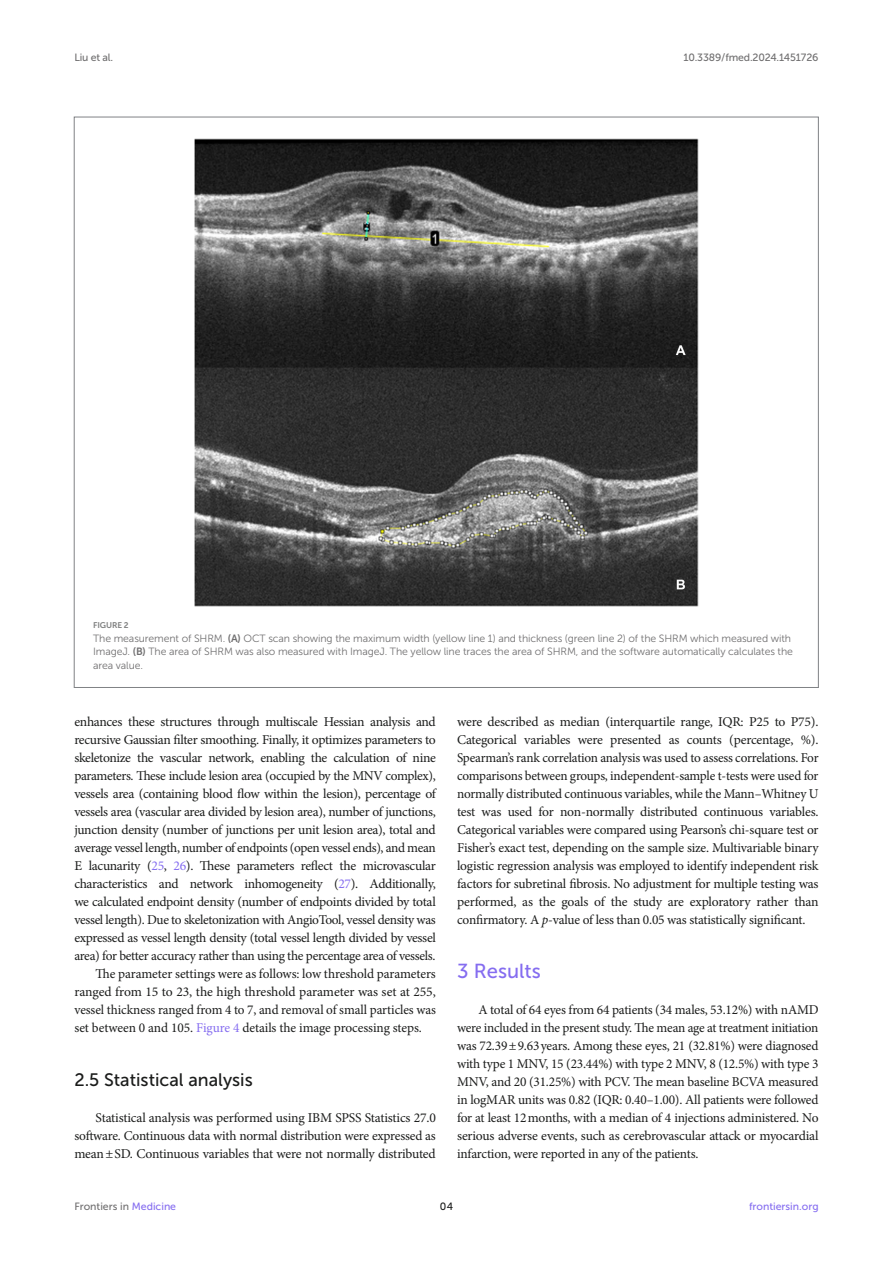
<style>
.page{position:relative;width:893px;height:1263px;background:#fff}
.page>*{position:absolute;margin:0;border:0;box-sizing:border-box;transform-origin:0 0}
.HEAD_1{font:20.25px "Museo Sans 500";color:#856df0}
.HEAD_2{font:18px "Museo Sans 500";color:#1b1c1b}
.TEXT{font:13.5px/18px "Minion Pro";letter-spacing:-.015em;color:#1b1c1b;text-align:justify}
.FIG_LEG{font:10.5px/13.5px "Museo Sans 300";letter-spacing:-.01em;color:#706f70}
.t1{font:10.5px "Museo Sans 500";letter-spacing:-.015em;color:#706f70}
.t2{font:10.5px "Museo Sans 500";color:#856df0}
.t3{font:10.5px "Museo Sans 500";color:#1b1c1b}
.FIG_HD{font:8.25px "Museo Sans 700";letter-spacing:-.01em;color:#7e7f7f}
.s1{font-family:"Museo Sans 700"}
.s2{color:#856df0}
.s3{font-style:italic}
</style>
<div class="page">
<img style="left:194px;top:138px;width:505px;height:469px">
<p class="t1" style="left:74px;top:51px;width:40px">Liu et al.</p>
<p class="t1" style="left:683px;top:51px;width:137px">10.3389/fmed.2024.1451726</p>
<p class="FIG_HD" style="left:93px;top:621px;width:37px">FIGURE 2</p>
<p class="FIG_LEG" style="left:93px;top:631px;width:701px">The measurement of SHRM. <span class="s1">(A)</span> OCT scan showing the maximum width (yellow line 1) and thickness (green line 2) of the SHRM which measured with<br>ImageJ. <span class="s1">(B)</span> The area of SHRM was also measured with ImageJ. The yellow line traces the area of SHRM, and the software automatically calculates the area value.</p>
<p class="TEXT" style="left:74px;top:713px;width:363px">enhances these structures through multiscale Hessian analysis and recursive Gaussian filter smoothing. Finally, it optimizes parameters to skeletonize the vascular network, enabling the calculation of nine parameters. These include lesion area (occupied by the MNV complex), vessels area (containing blood flow within the lesion), percentage of vessels area (vascular area divided by lesion area), number of junctions, junction density (number of junctions per unit lesion area), total and average vessel length, number of endpoints (open vessel ends), and mean E lacunarity (<span class="s2">25</span>, <span class="s2">26</span>). These parameters reflect the microvascular characteristics and network inhomogeneity (<span class="s2">27</span>). Additionally, we calculated endpoint density (number of endpoints divided by total vessel length). Due to skeletonization with AngioTool, vessel density was expressed as vessel length density (total vessel length divided by vessel area) for better accuracy rather than using the percentage area of vessels.</p>
<p class="TEXT" style="left:74px;top:965px;width:363px;text-indent:21px">The parameter settings were as follows: low threshold parameters ranged from 15 to 23, the high threshold parameter was set at 255, vessel thickness ranged from 4 to 7, and removal of small particles was set between 0 and 105. <span class="s2">Figure 4</span> details the image processing steps.</p>
<p class="HEAD_2" style="left:74px;top:1070px;width:180px">2.5 Statistical analysis</p>
<p class="TEXT" style="left:74px;top:1109px;width:363px;text-indent:21px">Statistical analysis was performed using IBM SPSS Statistics 27.0 software. Continuous data with normal distribution were expressed as mean±SD. Continuous variables that were not normally distributed</p>
<p class="TEXT" style="left:457px;top:713px;width:363px">were described as median (interquartile range, IQR: P25 to P75).<br>Categorical variables were presented as counts (percentage, %).<br>Spearman’s rank correlation analysis was used to assess correlations. For comparisons between groups, independent-sample t-tests were used for normally distributed continuous variables, while the Mann–Whitney U test was used for non-normally distributed continuous variables.<br>Categorical variables were compared using Pearson’s chi-square test or Fisher’s exact test, depending on the sample size. Multivariable binary logistic regression analysis was employed to identify independent risk factors for subretinal fibrosis. No adjustment for multiple testing was performed, as the goals of the study are exploratory rather than confirmatory. A <span class="s3">p</span>-value of less than 0.05 was statistically significant.</p>
<p class="HEAD_1" style="left:457px;top:960px;width:85px">3 Results</p>
<p class="TEXT" style="left:457px;top:1001px;width:363px;text-indent:21px">A total of 64 eyes from 64 patients (34 males, 53.12%) with nAMD were included in the present study. The mean age at treatment initiation was 72.39±9.63years. Among these eyes, 21 (32.81%) were diagnosed with type 1 MNV, 15 (23.44%) with type 2 MNV, 8 (12.5%) with type 3<br>MNV, and 20 (31.25%) with PCV. The mean baseline BCVA measured in logMAR units was 0.82 (IQR: 0.40–1.00). All patients were followed for at least 12months, with a median of 4 injections administered. No serious adverse events, such as cerebrovascular attack or myocardial infarction, were reported in any of the patients.</p>
<p class="t1" style="left:74px;top:1200px;width:103px">Frontiers in <span class="s2">Medicine</span></p>
<p class="t3" style="left:440px;top:1200px;width:15px">04</p>
<p class="t2" style="left:749px;top:1200px;width:71px">frontiersin.org</p>
</div>
